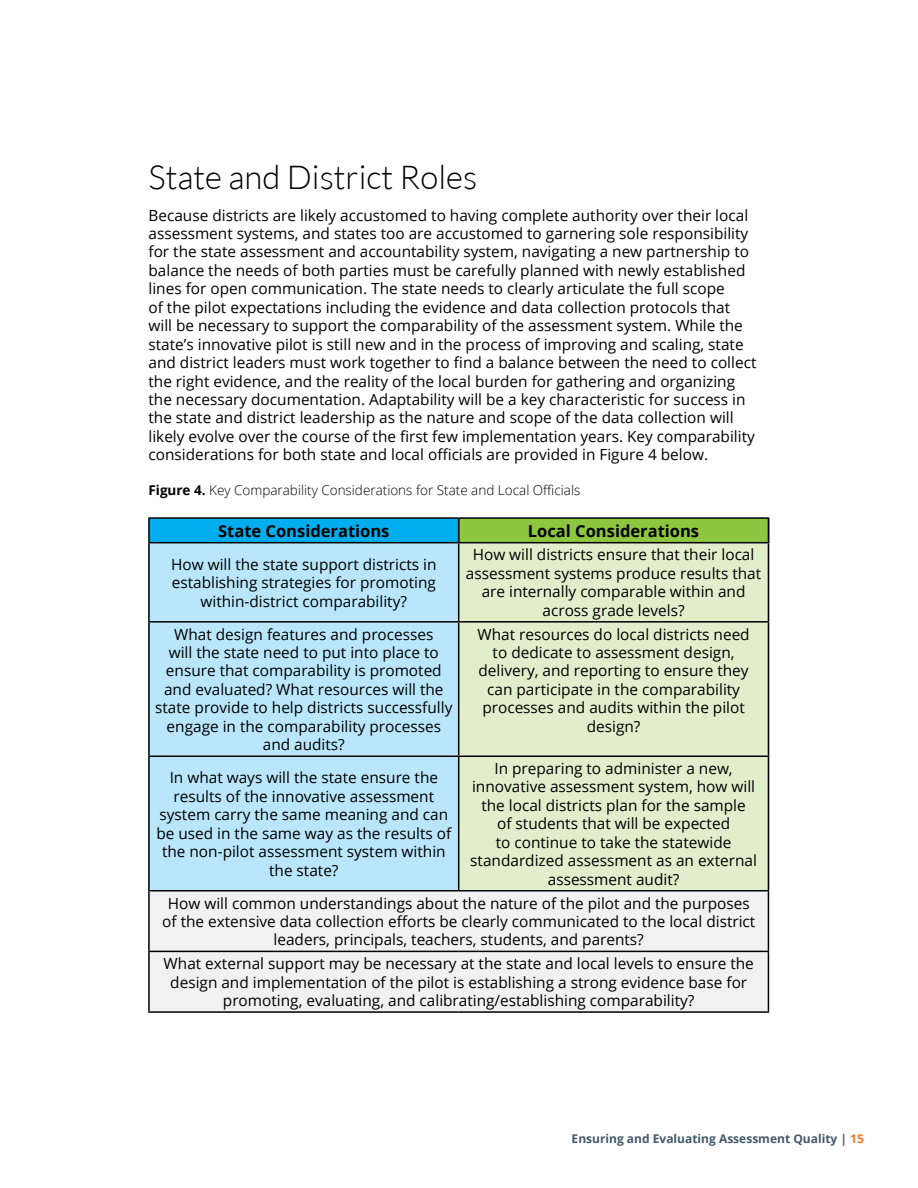
<style>
.page{position:relative;width:918px;height:1188px;background:#fff}
.page>*{position:absolute;margin:0;border:0;box-sizing:border-box;transform-origin:0 0}
.t1{font:300 33px "Lato";color:#000}
.t2{font:700 16.5px "Open Sans";color:#000}
.t3{font:15.3px/18.5px "Open Sans";color:#000;text-align:center}
.t4{font:300 13.5px "Open Sans";color:#000}
.t5{font:700 12px "Open Sans";color:#425a69}
.s1{font-weight:700}
.s2{color:#f47b20}
</style>
<div class="page">
<div style="left:149px;top:891px;width:620px;height:121px;background:#f1f1f2"></div>
<div style="left:149px;top:543px;width:310px;height:348px;background:#b9e6fa"></div>
<div style="left:459px;top:543px;width:310px;height:347px;background:#e0eecb"></div>
<div style="left:459px;top:518px;width:310px;height:25px;background:#8dc63f"></div>
<div style="left:149px;top:518px;width:310px;height:25px;background:#00aeef"></div>
<hr style="left:148px;top:517px;width:311px;height:2px;background:#000">
<hr style="left:148px;top:519px;width:2px;height:23px;background:#000">
<hr style="left:459px;top:517px;width:310px;height:2px;background:#000">
<svg style="left:458px;top:519px;width:1px;height:23px"></svg>
<svg style="left:768px;top:519px;width:1px;height:23px"></svg>
<hr style="left:148px;top:542px;width:311px;height:1px;background:#000">
<hr style="left:148px;top:543px;width:2px;height:78px;background:#000">
<hr style="left:459px;top:542px;width:310px;height:1px;background:#000">
<hr style="left:458px;top:543px;width:1px;height:78px;background:#000">
<hr style="left:768px;top:543px;width:1px;height:78px;background:#000">
<hr style="left:148px;top:621px;width:311px;height:2px;background:#000">
<hr style="left:148px;top:623px;width:2px;height:133px;background:#000">
<hr style="left:459px;top:621px;width:310px;height:2px;background:#000">
<hr style="left:458px;top:623px;width:1px;height:133px;background:#000">
<hr style="left:768px;top:623px;width:1px;height:133px;background:#000">
<hr style="left:148px;top:756px;width:311px;height:1px;background:#000">
<hr style="left:148px;top:757px;width:2px;height:133px;background:#000">
<hr style="left:459px;top:756px;width:310px;height:1px;background:#000">
<hr style="left:458px;top:757px;width:1px;height:133px;background:#000">
<hr style="left:768px;top:757px;width:1px;height:133px;background:#000">
<hr style="left:148px;top:890px;width:311px;height:1px;background:#000">
<hr style="left:148px;top:891px;width:2px;height:60px;background:#000">
<hr style="left:459px;top:890px;width:310px;height:1px;background:#000">
<hr style="left:768px;top:891px;width:1px;height:60px;background:#000">
<hr style="left:148px;top:951px;width:311px;height:1px;background:#000">
<hr style="left:148px;top:952px;width:2px;height:59px;background:#000">
<hr style="left:459px;top:951px;width:310px;height:1px;background:#000">
<hr style="left:768px;top:952px;width:1px;height:59px;background:#000">
<hr style="left:148px;top:1011px;width:311px;height:2px;background:#000">
<hr style="left:459px;top:1011px;width:310px;height:2px;background:#000">
<h1 class="t1" style="left:148px;top:159px;width:330px">State and District Roles</h1>
<p class="t3" style="left:148px;top:205px;width:609px;text-align:left">Because districts are likely accustomed to having complete authority over their local assessment systems, and states too are accustomed to garnering sole responsibility for the state assessment and accountability system, navigating a new partnership to balance the needs of both parties must be carefully planned with newly established lines for open communication. The state needs to clearly articulate the full scope<br>of the pilot expectations including the evidence and data collection protocols that will be necessary to support the comparability of the assessment system. While the state’s innovative pilot is still new and in the process of improving and scaling, state and district leaders must work together to find a balance between the need to collect the right evidence, and the reality of the local burden for gathering and organizing the necessary documentation. Adaptability will be a key characteristic for success in the state and district leadership as the nature and scope of the data collection will likely evolve over the course of the first few implementation years. Key comparability considerations for both state and local officials are provided in Figure 4 below.</p>
<p class="t4" style="left:148px;top:481px;width:433px"><span class="s1">Figure 4.</span> Key Comparability Considerations for State and Local Officials</p>
<p class="t2" style="left:218px;top:519px;width:173px">State Considerations</p>
<p class="t2" style="left:528px;top:519px;width:173px">Local Considerations</p>
<p class="t3" style="left:171px;top:555px;width:267px">How will the state support districts in establishing strategies for promoting within-district comparability?</p>
<p class="t3" style="left:466px;top:545px;width:297px">How will districts ensure that their local assessment systems produce results that are internally comparable within and across grade levels?</p>
<p class="t3" style="left:155px;top:624px;width:299px">What design features and processes<br>will the state need to put into place to ensure that comparability is promoted and evaluated? What resources will the state provide to help districts successfully engage in the comparability processes and audits?</p>
<p class="t3" style="left:477px;top:624px;width:274px">What resources do local districts need to dedicate to assessment design, delivery, and reporting to ensure they can participate in the comparability processes and audits within the pilot design?</p>
<p class="t3" style="left:156px;top:768px;width:296px">In what ways will the state ensure the results of the innovative assessment system carry the same meaning and can be used in the same way as the results of the non-pilot assessment system within the state?</p>
<p class="t3" style="left:470px;top:759px;width:288px">In preparing to administer a new, innovative assessment system, how will the local districts plan for the sample<br>of students that will be expected<br>to continue to take the statewide standardized assessment as an external assessment audit?</p>
<p class="t3" style="left:162px;top:893px;width:595px">How will common understandings about the nature of the pilot and the purposes of the extensive data collection efforts be clearly communicated to the local district leaders, principals, teachers, students, and parents?</p>
<p class="t3" style="left:164px;top:954px;width:592px">What external support may be necessary at the state and local levels to ensure the design and implementation of the pilot is establishing a strong evidence base for promoting, evaluating, and calibrating/establishing comparability?</p>
<p class="t5" style="left:572px;top:1130px;width:294px">Ensuring and Evaluating Assessment Quality | <span class="s2">15</span></p>
</div>
